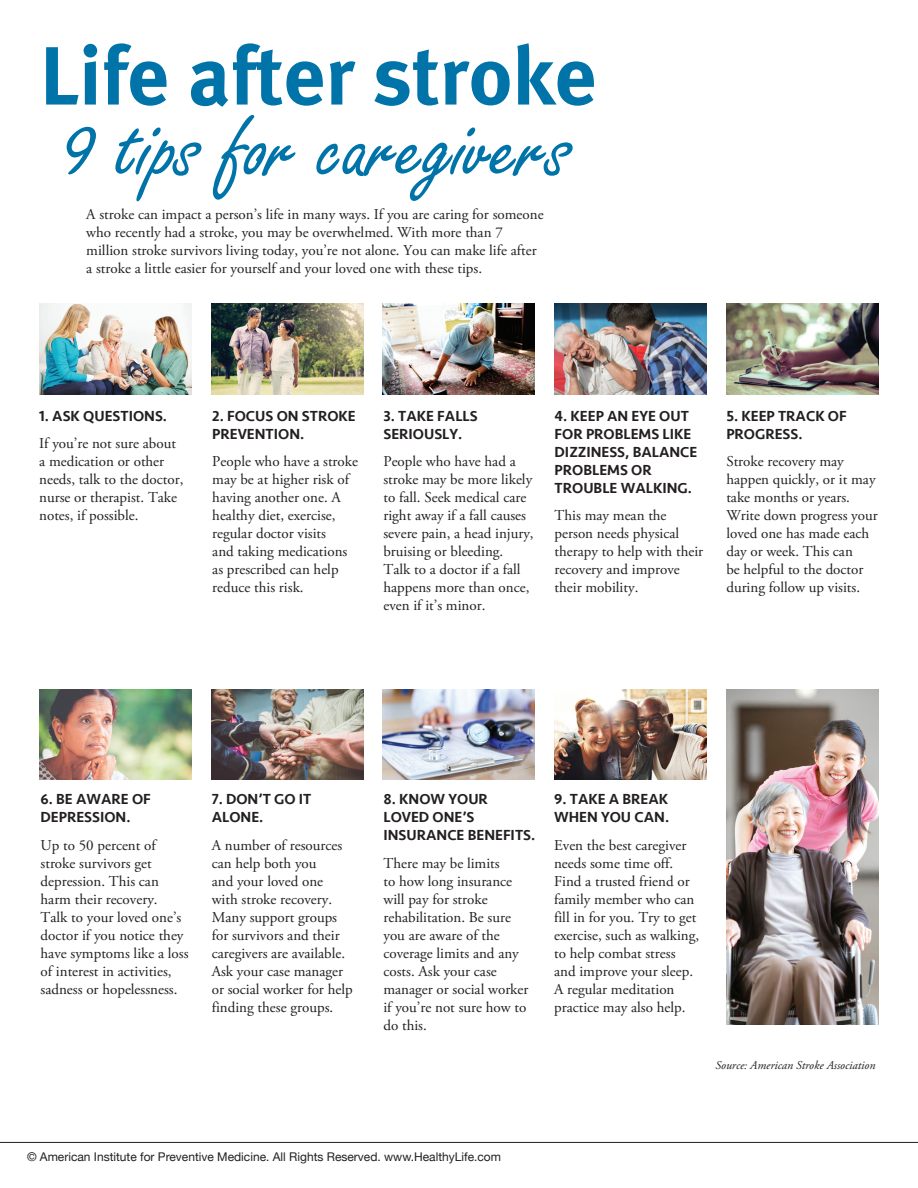
<style>
.page{position:relative;width:918px;height:1188px;background:#fff}
.page>*{position:absolute;margin:0;border:0;box-sizing:border-box;transform-origin:0 0}
.t1{font:90px "Freelance Script";color:#0074a9}
.t2{font:700 82.5px "Meta Plus";color:#0074a9}
.t3{font:15px/18px "Adobe Garamond Pro";color:#231f20}
.t4{font:500 15px/18px "Seravek";color:#231f20}
.t5{font:12px "Helvetica Neue";color:#231f20}
.t6{font:italic 12px "Adobe Garamond Pro";color:#231f20}
</style>
<div class="page">
<img style="left:39px;top:304px;width:152px;height:90px">
<img style="left:726px;top:304px;width:152px;height:90px">
<img style="left:555px;top:304px;width:152px;height:90px">
<img style="left:383px;top:304px;width:152px;height:90px">
<img style="left:211px;top:304px;width:152px;height:90px">
<img style="left:39px;top:689px;width:152px;height:90px">
<img style="left:555px;top:689px;width:152px;height:90px">
<img style="left:383px;top:689px;width:152px;height:90px">
<img style="left:211px;top:689px;width:152px;height:90px">
<img style="left:727px;top:689px;width:152px;height:336px">
<hr style="left:0;top:0;width:918px;height:1px;background:#e6e7e9">
<hr style="left:0;top:1142px;width:918px;height:1px;background:#231f20">
<p class="t2" style="left:39px;top:28px;width:559px">Life after stroke</p>
<p class="t1" style="left:63px;top:94px;width:508px">9 tips for caregivers</p>
<p class="t3" style="left:86px;top:205px;width:459px">A stroke can impact a person’s life in many ways. If you are caring for someone who recently had a stroke, you may be overwhelmed. With more than 7 million stroke survivors living today, you’re not alone. You can make life after a stroke a little easier for yourself and your loved one with these tips.</p>
<p class="t4" style="left:39px;top:407px;width:129px">1. ASK QUESTIONS.</p>
<p class="t3" style="left:39px;top:435px;width:146px">If you’re not sure about a medication or other needs, talk to the doctor, nurse or therapist. Take notes, if possible.</p>
<p class="t4" style="left:212px;top:407px;width:145px">2. FOCUS ON STROKE<br>PREVENTION.</p>
<p class="t3" style="left:212px;top:453px;width:147px">People who have a stroke may be at higher risk of having another one. A healthy diet, exercise, regular doctor visits<br>and taking medications as prescribed can help reduce this risk.</p>
<p class="t4" style="left:383px;top:407px;width:96px">3. TAKE FALLS<br>SERIOUSLY.</p>
<p class="t3" style="left:383px;top:453px;width:152px">People who have had a stroke may be more likely to fall. Seek medical care right away if a fall causes severe pain, a head injury, bruising or bleeding.<br>Talk to a doctor if a fall happens more than once, even if it’s minor.</p>
<p class="t4" style="left:555px;top:407px;width:144px">4. KEEP AN EYE OUT<br>FOR PROBLEMS LIKE<br>DIZZINESS, BALANCE<br>PROBLEMS OR<br>TROUBLE WALKING.</p>
<p class="t3" style="left:555px;top:507px;width:150px">This may mean the person needs physical therapy to help with their recovery and improve their mobility.</p>
<p class="t4" style="left:726px;top:407px;width:122px">5. KEEP TRACK OF<br>PROGRESS.</p>
<p class="t3" style="left:726px;top:453px;width:153px">Stroke recovery may happen quickly, or it may take months or years.<br>Write down progress your loved one has made each day or week. This can<br>be helpful to the doctor during follow up visits.</p>
<p class="t4" style="left:41px;top:790px;width:112px">6. BE AWARE OF<br>DEPRESSION.</p>
<p class="t3" style="left:41px;top:837px;width:150px">Up to 50 percent of stroke survivors get depression. This can harm their recovery.<br>Talk to your loved one’s doctor if you notice they have symptoms like a loss of interest in activities, sadness or hopelessness.</p>
<p class="t4" style="left:212px;top:790px;width:101px">7. DON’T GO IT<br>ALONE.</p>
<p class="t3" style="left:212px;top:837px;width:142px">A number of resources can help both you<br>and your loved one with stroke recovery.<br>Many support groups for survivors and their caregivers are available.<br>Ask your case manager or social worker for help finding these groups.</p>
<p class="t4" style="left:383px;top:790px;width:153px">8. KNOW YOUR<br>LOVED ONE’S<br>INSURANCE BENEFITS.</p>
<p class="t3" style="left:383px;top:855px;width:147px">There may be limits<br>to how long insurance will pay for stroke rehabilitation. Be sure you are aware of the coverage limits and any costs. Ask your case manager or social worker if you’re not sure how to do this.</p>
<p class="t4" style="left:554px;top:790px;width:117px">9. TAKE A BREAK<br>WHEN YOU CAN.</p>
<p class="t3" style="left:554px;top:837px;width:147px">Even the best caregiver needs some time off.<br>Find a trusted friend or family member who can fill in for you. Try to get exercise, such as walking, to help combat stress and improve your sleep.<br>A regular meditation practice may also help.</p>
<p class="t6" style="left:716px;top:1058px;width:161px">Source: American Stroke Association</p>
<p class="t5" style="left:27px;top:1150px;width:476px">© American Institute for Preventive Medicine. All Rights Reserved. www.HealthyLife.com</p>
</div>
